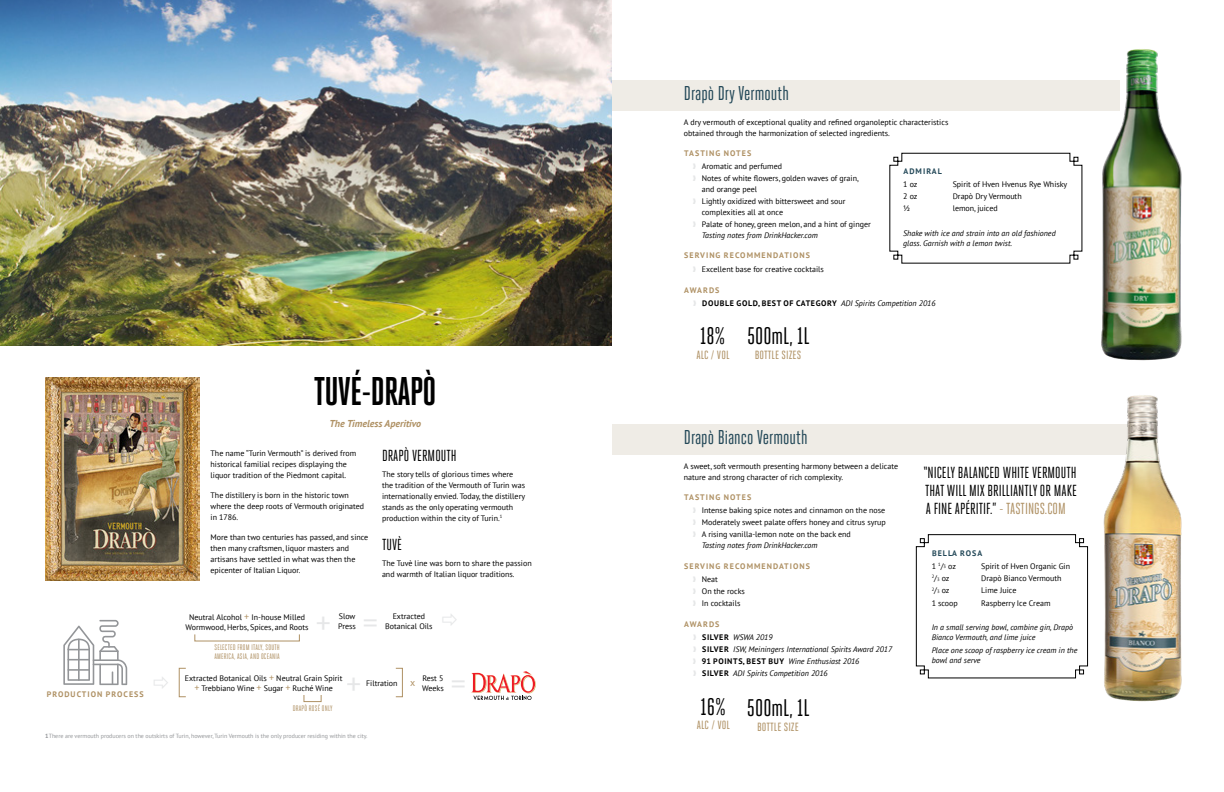
<style>
.page{position:relative;width:1224px;height:792px;background:#fff}
.page>*{position:absolute;margin:0;border:0;box-sizing:border-box;transform-origin:0 0}
.supplier{font:700 40px "Heroic Condensed";letter-spacing:-.025em;color:#000}
.t1{font:30px "PT Sans";color:#e6e7e8}
.alc_prod{font:24px "Heroic Condensed";color:#000}
.product_name{font:20px "Heroic Condensed";color:#234858}
.call_out_3{font:16px/18px "Heroic Condensed";color:#000;text-align:justify}
.text_header{font:16px "Heroic Condensed";color:#000}
.alc_prod_title{font:14px "Heroic Condensed";color:#af9164}
.tagline{font:italic 700 10px "PT Sans";color:#af9164}
.t2{font:10px "PT Sans";color:#af9164}
.body_text{font:8px/11px "PT Sans";color:#000}
.cocktail_instruction{font:italic 8px/10px "PT Sans";color:#000}
.production{font:8px/10px "PT Sans";color:#000}
.cocktail_ingredients{font:8px "PT Sans";color:#000}
.taste_serve{font:700 8px "PT Sans";letter-spacing:.13em;color:#af9164}
.production_note{font:8px/9px "Heroic Condensed";letter-spacing:.025em;color:#af9164}
.t3{font:700 8px "PT Sans";letter-spacing:.08em;color:#000}
.cocktail_name{font:700 8px "PT Sans";letter-spacing:.13em;color:#234858}
.footnote___end{font:6px "PT Sans";color:#939598}
.s1{font-size:10px;color:#af9164}
.s2{font-weight:700}
.s3{color:#e6e7e8}
.s4{font-style:italic}
.s5{font-weight:400;font-style:italic}
.s6{font-weight:700;font-style:normal}
.s7{color:#af9164}
.s8{font-size:4.7px}
</style>
<div class="page">
<div style="left:612px;top:424px;width:518px;height:31px;background:#efece6"></div>
<img style="left:0;top:0;width:612px;height:346px">
<img style="left:45px;top:377px;width:155px;height:204px">
<svg style="left:63px;top:620px;width:64px;height:65px"></svg>
<svg style="left:471px;top:671px;width:65px;height:29px"></svg>
<div style="left:179px;top:668px;width:7px;height:29px;border:1px solid #af9164"></div>
<div style="left:395px;top:668px;width:8px;height:29px;border:1px solid #af9164"></div>
<div style="left:304px;top:695px;width:18px;height:7px;border:1px solid #af9164"></div>
<div style="left:612px;top:80px;width:508px;height:30px;background:#efece6"></div>
<svg style="left:889px;top:153px;width:193px;height:111px"></svg>
<img style="left:1096px;top:49px;width:86px;height:312px">
<img style="left:1103px;top:395px;width:79px;height:307px">
<svg style="left:916px;top:534px;width:172px;height:144px"></svg>
<p class="taste_serve" style="left:47px;top:689px;width:98px">PRODUCTION PROCESS</p>
<p class="supplier" style="left:314px;top:369px;width:124px">TUVÉ-DRAPÒ</p>
<p class="tagline" style="left:329px;top:417px;width:93px">The Timeless Aperitivo</p>
<p class="body_text" style="left:211px;top:448px;width:147px">The name “Turin Vermouth” is derived from historical familial recipes displaying the liquor tradition of the Piedmont capital.</p>
<p class="body_text" style="left:211px;top:490px;width:155px">The distillery is born in the historic town where the deep roots of Vermouth originated in 1786.</p>
<p class="body_text" style="left:211px;top:532px;width:159px">More than two centuries has passed, and since then many craftsmen, liquor masters and artisans have settled in what was then the epicenter of Italian Liquor.</p>
<p class="text_header" style="left:382px;top:447px;width:76px">DRAPÒ VERMOUTH</p>
<p class="body_text" style="left:382px;top:468px;width:145px">The story tells of glorious times where the tradition of the Vermouth of Turin was internationally envied. Today, the distillery stands as the only operating vermouth production within the city of Turin.<sup>1</sup></p>
<p class="text_header" style="left:382px;top:536px;width:21px">TUVÈ</p>
<p class="body_text" style="left:382px;top:557px;width:151px">The Tuvè line was born to share the passion and warmth of Italian liquor traditions.</p>
<p class="production" style="left:338px;top:611px;width:19px">Slow<br>Press</p>
<h2 class="t1" style="left:316px;top:603px;width:17px">+</h2>
<p class="production" style="left:393px;top:611px;width:34px">Extracted</p>
<p class="production" style="left:186px;top:612px;width:124px;text-align:center">Neutral Alcohol <span class="s1">+</span> In-house Milled<br>Wormwood, Herbs, Spices, and Roots</p>
<p class="production_note" style="left:214px;top:643px;width:67px">SELECTED FROM ITALY, SOUTH<br>AMERICA, ASIA, AND OCEANIA</p>
<p class="production" style="left:185px;top:673px;width:159px;text-align:center">Extracted Botanical Oils <span class="s1">+</span> Neutral Grain Spirit <span class="s1">+</span> Trebbiano Wine <span class="s1">+</span> Sugar <span class="s1">+</span> Ruché Wine</p>
<h2 class="t1" style="left:347px;top:664px;width:17px">+</h2>
<p class="t2" style="left:410px;top:676px;width:7px">x</p>
<h2 class="t1" style="left:450px;top:664px;width:17px">=</h2>
<h2 class="t1" style="left:363px;top:603px;width:17px">=</h2>
<p class="production" style="left:385px;top:621px;width:49px">Botanical Oils</p>
<p class="production" style="left:422px;top:673px;width:23px">Rest 5<br>Weeks</p>
<p class="production" style="left:366px;top:678px;width:33px">Filtration</p>
<p class="production_note" style="left:293px;top:704px;width:41px">DRAPÒ ROSÉ ONLY</p>
<p class="footnote___end" style="left:45px;top:732px;width:324px"><span class="s2">1</span>There are vermouth producers on the outskirts of Turin, however, Turin Vermouth is the only producer residing within the city.</p>
<p class="product_name" style="left:684px;top:82px;width:107px">Drapò Dry Vermouth</p>
<p class="body_text" style="left:684px;top:116px;width:266px">A dry vermouth of exceptional quality and refined organoleptic characteristics obtained through the harmonization of selected ingredients.</p>
<p class="taste_serve" style="left:684px;top:147px;width:69px">TASTING NOTES</p>
<p class="body_text" style="left:693px;top:160px;width:91px"><span class="s3">❱</span> Aromatic and perfumed</p>
<p class="body_text" style="left:702px;top:172px;width:158px;text-indent:-9px"><span class="s3">❱</span> Notes of white flowers, golden waves of grain, and orange peel</p>
<p class="body_text" style="left:702px;top:195px;width:145px;text-indent:-9px"><span class="s3">❱</span> Lightly oxidized with bittersweet and sour complexities all at once</p>
<p class="body_text" style="left:702px;top:218px;width:170px;text-indent:-9px"><span class="s3">❱</span> Palate of honey, green melon, and a hint of ginger<br><span class="s4">Tasting notes from DrinkHacker.com</span></p>
<p class="taste_serve" style="left:684px;top:250px;width:127px">SERVING RECOMMENDATIONS</p>
<p class="body_text" style="left:693px;top:263px;width:132px"><span class="s3">❱</span> Excellent base for creative cocktails</p>
<p class="taste_serve" style="left:684px;top:285px;width:37px">AWARDS</p>
<p class="t3" style="left:693px;top:298px;width:244px"><span class="s3">❱</span> DOUBLE GOLD, BEST OF CATEGORY <span class="s5">ADI Spirits Competition 2016</span></p>
<p class="cocktail_name" style="left:904px;top:166px;width:40px">ADMIRAL</p>
<p class="cocktail_ingredients" style="left:903px;top:179px;width:16px">1 oz</p>
<p class="cocktail_ingredients" style="left:953px;top:179px;width:116px">Spirit of Hven Hvenus Rye Whisky</p>
<p class="cocktail_ingredients" style="left:903px;top:191px;width:16px">2 oz</p>
<p class="cocktail_ingredients" style="left:953px;top:191px;width:71px">Drapò Dry Vermouth</p>
<p class="cocktail_ingredients" style="left:903px;top:203px;width:8px">½</p>
<p class="cocktail_ingredients" style="left:953px;top:203px;width:47px">lemon, juiced</p>
<p class="cocktail_instruction" style="left:903px;top:228px;width:154px">Shake with ice and strain into an old fashioned glass. Garnish with a lemon twist.</p>
<p class="alc_prod" style="left:700px;top:323px;width:27px">18%</p>
<p class="alc_prod_title" style="left:696px;top:346px;width:35px">alc / vol</p>
<p class="alc_prod" style="left:747px;top:323px;width:64px">500mL, 1L</p>
<p class="alc_prod_title" style="left:755px;top:346px;width:48px">bottle sizes</p>
<p class="product_name" style="left:684px;top:427px;width:125px">Drapò Bianco Vermouth</p>
<p class="body_text" style="left:684px;top:460px;width:216px">A sweet, soft vermouth presenting harmony between a delicate nature and strong character of rich complexity.</p>
<p class="taste_serve" style="left:684px;top:492px;width:69px">TASTING NOTES</p>
<p class="body_text" style="left:693px;top:505px;width:194px"><span class="s3">❱</span> Intense baking spice notes and cinnamon on the nose</p>
<p class="body_text" style="left:693px;top:516px;width:194px"><span class="s3">❱</span> Moderately sweet palate offers honey and citrus syrup</p>
<p class="body_text" style="left:702px;top:528px;width:151px;text-indent:-9px"><span class="s3">❱</span> A rising vanilla-lemon note on the back end<br><span class="s4">Tasting notes from DrinkHacker.com</span></p>
<p class="taste_serve" style="left:684px;top:561px;width:127px">SERVING RECOMMENDATIONS</p>
<p class="body_text" style="left:693px;top:574px;width:27px"><span class="s3">❱</span> Neat</p>
<p class="body_text" style="left:693px;top:586px;width:54px"><span class="s3">❱</span> On the rocks</p>
<p class="body_text" style="left:693px;top:597px;width:49px"><span class="s3">❱</span> In cocktails</p>
<p class="taste_serve" style="left:684px;top:619px;width:37px">AWARDS</p>
<p class="cocktail_instruction" style="left:693px;top:632px;width:81px"><span class="s3">❱</span> <span class="s6">SILVER</span> WSWA 2019</p>
<p class="cocktail_instruction" style="left:693px;top:644px;width:201px"><span class="s3">❱</span> <span class="s6">SILVER</span> ISW, Meiningers International Spirits Award 2017</p>
<p class="cocktail_instruction" style="left:693px;top:656px;width:168px"><span class="s3">❱</span> <span class="s6">91 POINTS, BEST BUY</span> Wine Enthusiast 2016</p>
<p class="cocktail_instruction" style="left:693px;top:668px;width:136px"><span class="s3">❱</span> <span class="s6">SILVER</span> ADI Spirits Competition 2016</p>
<p class="alc_prod" style="left:701px;top:693px;width:27px">16%</p>
<p class="alc_prod_title" style="left:697px;top:717px;width:35px">alc / vol</p>
<p class="alc_prod" style="left:747px;top:695px;width:64px">500mL, 1L</p>
<p class="alc_prod_title" style="left:757px;top:719px;width:43px">bottle size</p>
<p class="call_out_3" style="left:923px;top:464px;width:155px">“NICELY BALANCED WHITE VERMOUTH THAT WILL MIX BRILLIANTLY OR MAKE A FINE APÉRITIF.” <span class="s7">- TASTINGS.COM</span></p>
<p class="cocktail_name" style="left:932px;top:548px;width:52px">BELLA ROSA</p>
<p class="cocktail_ingredients" style="left:932px;top:561px;width:26px">1 <sup>1</sup>/<span class="s8">3</span> oz</p>
<p class="cocktail_ingredients" style="left:981px;top:561px;width:90px">Spirit of Hven Organic Gin</p>
<p class="cocktail_ingredients" style="left:932px;top:573px;width:19px"><sup>2</sup>/<span class="s8">3</span> oz</p>
<p class="cocktail_ingredients" style="left:981px;top:573px;width:82px">Drapò Bianco Vermouth</p>
<p class="cocktail_ingredients" style="left:932px;top:585px;width:19px"><sup>2</sup>/<span class="s8">3</span> oz</p>
<p class="cocktail_ingredients" style="left:981px;top:585px;width:37px">Lime Juice</p>
<p class="cocktail_ingredients" style="left:932px;top:598px;width:28px">1 scoop</p>
<p class="cocktail_ingredients" style="left:981px;top:598px;width:71px">Raspberry Ice Cream</p>
<p class="cocktail_instruction" style="left:932px;top:622px;width:143px">In a small serving bowl, combine gin, Drapò<br>Bianco Vermouth, and lime juice</p>
<p class="cocktail_instruction" style="left:932px;top:645px;width:147px">Place one scoop of raspberry ice cream in the bowl and serve</p>
</div>
